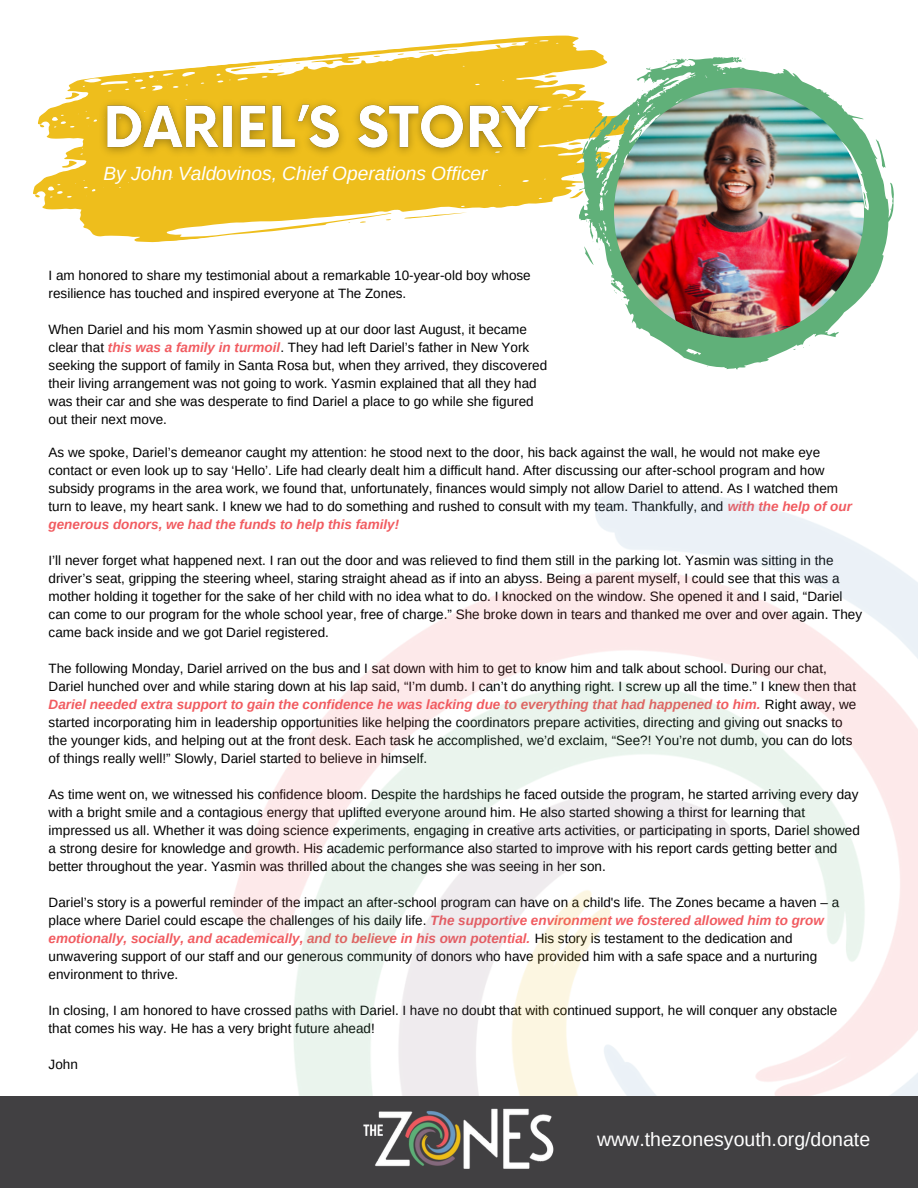
<style>
.page{position:relative;width:918px;height:1188px;background:#fff}
.page>*{position:absolute;margin:0;border:0;box-sizing:border-box;transform-origin:0 0}
.t1{font:19.5px "Arimo";color:#fff}
.t2{font:italic 19.2px "Arimo";color:#fff}
.t3{font:13.5px/18px "Arimo";color:#000}
.s1{font-weight:700;font-style:italic;color:#f15b60}
</style>
<div class="page">
<svg style="left:33px;top:181px;width:540px;height:62px;fill:#eebe1c"></svg>
<svg style="left:404px;top:212px;width:63px;height:7px"></svg>
<svg style="left:569px;top:191px;width:4px;height:7px"></svg>
<svg style="left:34px;top:194px;width:6px;height:4px"></svg>
<svg style="left:360px;top:221px;width:6px;height:2px"></svg>
<svg style="left:38px;top:35px;width:566px;height:146px;fill:#eebe1c"></svg>
<svg style="left:64px;top:92px;width:16px;height:8px"></svg>
<svg style="left:553px;top:121px;width:6px;height:7px"></svg>
<svg style="left:544px;top:74px;width:13px;height:4px"></svg>
<svg style="left:39px;top:124px;width:6px;height:4px"></svg>
<svg style="left:230px;top:67px;width:26px;height:5px"></svg>
<svg style="left:419px;top:49px;width:39px;height:5px"></svg>
<svg style="left:495px;top:45px;width:7px;height:3px"></svg>
<svg style="left:397px;top:53px;width:7px;height:2px"></svg>
<svg style="left:511px;top:43px;width:6px;height:2px"></svg>
<svg style="left:268px;top:65px;width:14px;height:5px"></svg>
<svg style="left:573px;top:56px;width:321px;height:314px"></svg>
<img style="left:614px;top:88px;width:250px;height:250px;border-radius:50%">
<img style="left:93px;top:93px;width:460px;height:70px">
<div style="left:0;top:1096px;width:918px;height:92px;background:#414042"></div>
<img style="left:363px;top:1108px;width:191px;height:61px">
<p class="t2" style="left:104px;top:163px;width:386px">By John Valdovinos, Chief Operations Officer</p>
<p class="t3" style="left:49px;top:266px;width:484px">I am honored to share my testimonial about a remarkable 10-year-old boy whose resilience has touched and inspired everyone at The Zones.</p>
<p class="t3" style="left:49px;top:320px;width:500px">When Dariel and his mom Yasmin showed up at our door last August, it became clear that <span class="s1">this was a family in turmoil</span>. They had left Dariel’s father in New York seeking the support of family in Santa Rosa but, when they arrived, they discovered their living arrangement was not going to work. Yasmin explained that all they had was their car and she was desperate to find Dariel a place to go while she figured out their next move.</p>
<p class="t3" style="left:49px;top:443px;width:805px">As we spoke, Dariel’s demeanor caught my attention: he stood next to the door, his back against the wall, he would not make eye contact or even look up to say ‘Hello’. Life had clearly dealt him a difficult hand. After discussing our after-school program and how subsidy programs in the area work, we found that, unfortunately, finances would simply not allow Dariel to attend. As I watched them turn to leave, my heart sank. I knew we had to do something and rushed to consult with my team. Thankfully, and <span class="s1">with the help of our generous donors, we had the funds to help this family!</span></p>
<p class="t3" style="left:49px;top:551px;width:815px">I’ll never forget what happened next. I ran out the door and was relieved to find them still in the parking lot. Yasmin was sitting in the driver’s seat, gripping the steering wheel, staring straight ahead as if into an abyss. Being a parent myself, I could see that this was a mother holding it together for the sake of her child with no idea what to do. I knocked on the window. She opened it and I said, “Dariel can come to our program for the whole school year, free of charge.” She broke down in tears and thanked me over and over again. They came back inside and we got Dariel registered.</p>
<p class="t3" style="left:49px;top:659px;width:809px">The following Monday, Dariel arrived on the bus and I sat down with him to get to know him and talk about school. During our chat, Dariel hunched over and while staring down at his lap said, “I’m dumb. I can’t do anything right. I screw up all the time.” I knew then that <span class="s1">Dariel needed extra support to gain the confidence he was lacking due to everything that had happened to him.</span> Right away, we started incorporating him in leadership opportunities like helping the coordinators prepare activities, directing and giving out snacks to the younger kids, and helping out at the front desk. Each task he accomplished, we’d exclaim, “See?! You’re not dumb, you can do lots of things really well!” Slowly, Dariel started to believe in himself.</p>
<p class="t3" style="left:49px;top:785px;width:813px">As time went on, we witnessed his confidence bloom. Despite the hardships he faced outside the program, he started arriving every day with a bright smile and a contagious energy that uplifted everyone around him. He also started showing a thirst for learning that impressed us all. Whether it was doing science experiments, engaging in creative arts activities, or participating in sports, Dariel showed a strong desire for knowledge and growth. His academic performance also started to improve with his report cards getting better and better throughout the year. Yasmin was thrilled about the changes she was seeing in her son.</p>
<p class="t3" style="left:49px;top:893px;width:792px">Dariel’s story is a powerful reminder of the impact an after-school program can have on a child's life. The Zones became a haven – a place where Dariel could escape the challenges of his daily life. <span class="s1">The supportive environment we fostered allowed him to grow emotionally, socially, and academically, and to believe in his own potential.</span> His story is testament to the dedication and unwavering support of our staff and our generous community of donors who have provided him with a safe space and a nurturing environment to thrive.</p>
<p class="t3" style="left:49px;top:1001px;width:790px">In closing, I am honored to have crossed paths with Dariel. I have no doubt that with continued support, he will conquer any obstacle that comes his way. He has a very bright future ahead!</p>
<p class="t3" style="left:49px;top:1055px;width:31px">John</p>
<p class="t1" style="left:597px;top:1128px;width:275px">www.thezonesyouth.org/donate</p>
</div>
